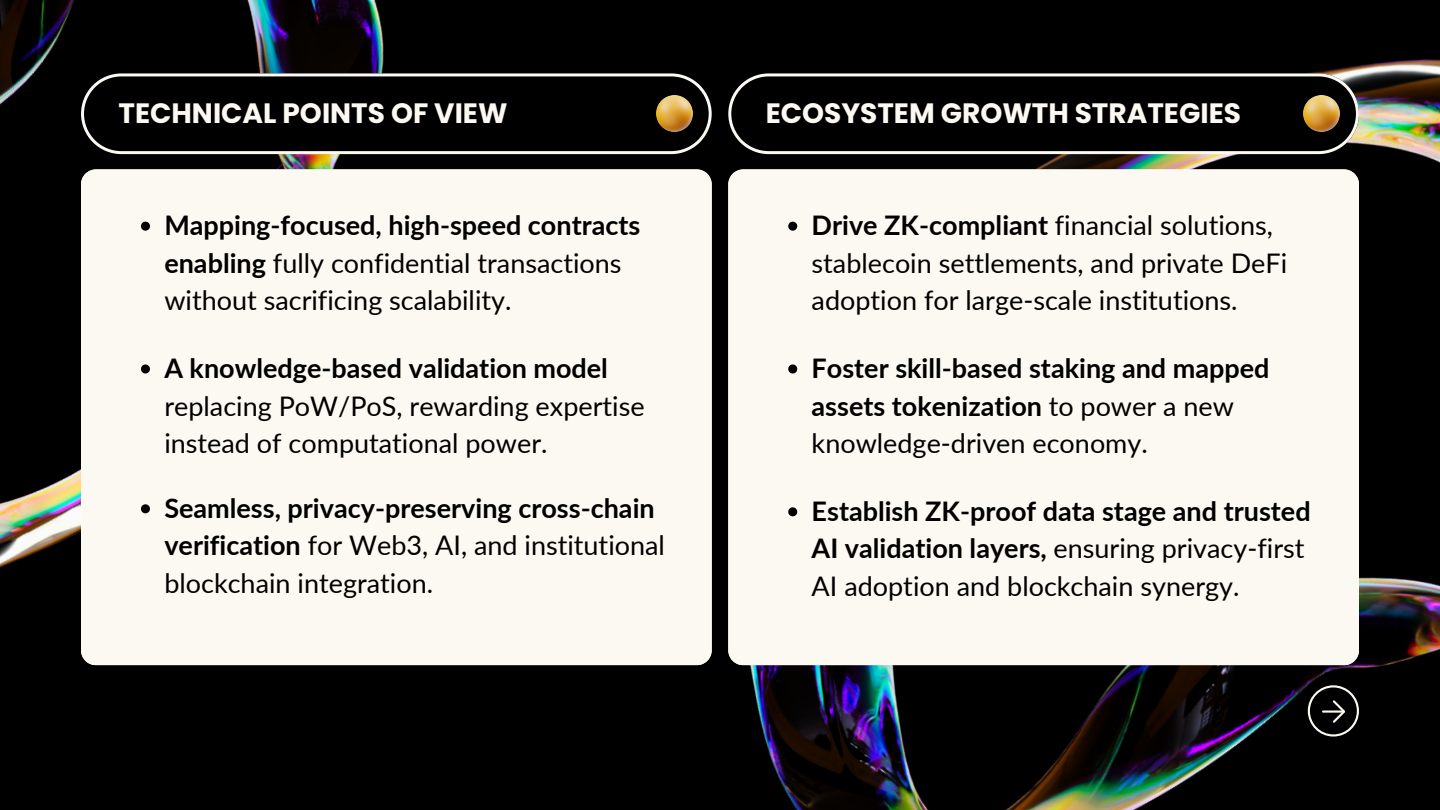
<style>
.page{position:relative;width:1440px;height:810px;background:#000}
.page>*{position:absolute;margin:0;border:0;box-sizing:border-box;transform-origin:0 0}
.t1{font:700 28px "Poppins";color:#fbf9f1}
.t2{font:27px/37.5px "Lato";color:#000}
.t3{font:700 27px/37.5px "Lato";color:#000}
.s1{font-weight:700}
.s2{font-weight:400}
</style>
<div class="page">
<img style="left:0;top:0;width:508px;height:666px">
<svg style="left:81px;top:73px;width:495px;height:81px"></svg>
<img style="left:576px;top:59px;width:864px;height:751px">
<div style="left:81px;top:169px;width:631px;height:496px;background:#fbf9f1"></div>
<img style="left:656px;top:96px;width:36px;height:36px">
<svg style="left:728px;top:73px;width:631px;height:81px"></svg>
<div style="left:728px;top:169px;width:631px;height:496px;background:#fbf9f1"></div>
<img style="left:1304px;top:96px;width:36px;height:36px">
<svg style="left:1308px;top:685px;width:51px;height:51px"></svg>
<hr style="left:1322px;top:710px;width:23px;height:3px;background:#fbf9f1">
<svg style="left:141px;top:222px;width:9px;height:9px"></svg>
<svg style="left:141px;top:364px;width:9px;height:10px"></svg>
<svg style="left:141px;top:504px;width:9px;height:9px"></svg>
<svg style="left:788px;top:222px;width:9px;height:9px"></svg>
<svg style="left:788px;top:364px;width:9px;height:10px"></svg>
<svg style="left:788px;top:507px;width:9px;height:9px"></svg>
<p class="t1" style="left:118px;top:93px;width:391px">TECHNICAL POINTS OF VIEW</p>
<p class="t2" style="left:164px;top:206px;width:478px"><span class="s1">Mapping-focused, high-speed contracts enabling</span> fully confidential transactions without sacrificing scalability.</p>
<h1 class="t2" style="left:164px;top:349px;width:482px"><span class="s1">A knowledge-based validation model </span>replacing PoW/PoS, rewarding expertise instead of computational power.</h1>
<p class="t3" style="left:164px;top:489px;width:502px">Seamless, privacy-preserving cross-chain verification <span class="s2">for Web3, AI, and institutional blockchain integration.</span></p>
<p class="t1" style="left:766px;top:93px;width:477px">ECOSYSTEM GROWTH STRATEGIES</p>
<p class="t2" style="left:812px;top:206px;width:477px"><span class="s1">Drive ZK-compliant</span> financial solutions, stablecoin settlements, and private DeFi adoption for large-scale institutions.</p>
<p class="t3" style="left:812px;top:349px;width:459px">Foster skill-based staking and mapped assets tokenization <span class="s2">to power a new knowledge-driven economy.</span></p>
<p class="t3" style="left:812px;top:492px;width:501px">Establish ZK-proof data stage and trusted<br>AI validation layers, <span class="s2">ensuring privacy-first<br>AI adoption and blockchain synergy.</span></p>
</div>
